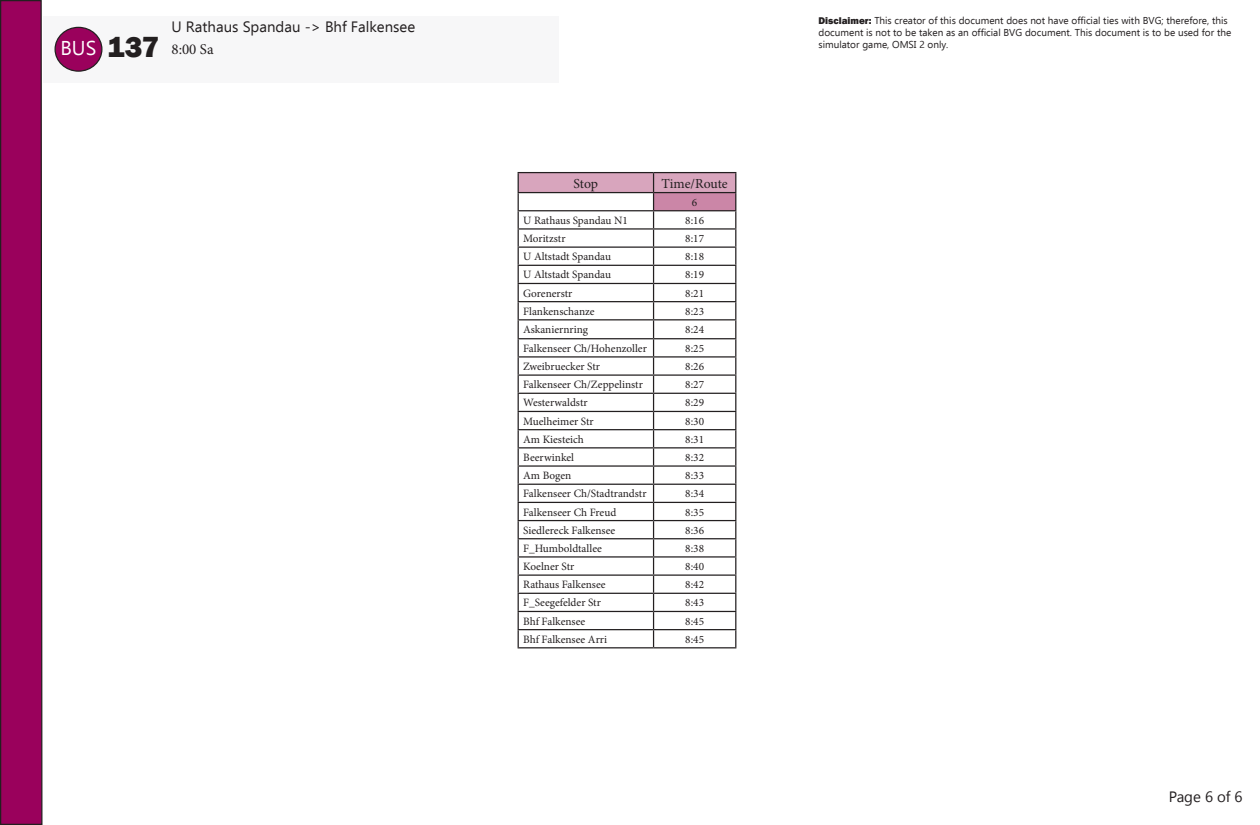
<style>
.page{position:relative;width:1260px;height:825px;background:#fff}
.page>*{position:absolute;margin:0;border:0;box-sizing:border-box;transform-origin:0 0}
.t1{font:800 30px "Franklin Gothic";color:#231f20}
.t2{font:20px "Ebrima";color:#fff}
.t3{font:15px "Ebrima";color:#231f20}
.t4{font:15px "Segoe UI Historic";letter-spacing:-.01em;color:#231f20}
.t5{font:15px "Minion Pro";color:#231f20}
.t6{font:13.75px "Minion Pro";letter-spacing:-.01em;color:#231f20}
.t7{font:11.25px "Minion Pro";color:#231f20}
.t8{font:10px/12px "Ebrima";color:#231f20}
.s1{font-family:"Franklin Gothic";font-weight:800}
</style>
<div class="page">
<div style="left:43px;top:16px;width:516px;height:67px;background:#f7f7f8"></div>
<svg style="left:0;top:0;width:43px;height:825px;background:#94075b"></svg>
<div style="left:55px;top:27px;width:47px;height:44px;background:#9a015c;border-radius:50%"></div>
<div style="left:55px;top:27px;width:48px;height:45px;border:1px solid #231f20;border-radius:50%"></div>
<hr style="left:518px;top:172px;width:136px;height:1px;background:#231f20">
<hr style="left:654px;top:172px;width:82px;height:1px;background:#231f20">
<svg style="left:518px;top:173px;width:218px;height:474px"></svg>
<hr style="left:518px;top:647px;width:136px;height:1px;background:#231f20">
<hr style="left:654px;top:647px;width:82px;height:1px;background:#231f20">
<p class="t2" style="left:61px;top:33px;width:37px">BUS</p>
<p class="t1" style="left:107px;top:28px;width:54px">137</p>
<p class="t3" style="left:172px;top:16px;width:245px">U Rathaus Spandau -&gt; Bhf Falkensee</p>
<p class="t5" style="left:172px;top:39px;width:44px">8:00 Sa</p>
<p class="t6" style="left:574px;top:174px;width:26px">Stop</p>
<p class="t6" style="left:662px;top:174px;width:68px">Time/Route</p>
<p class="t7" style="left:692px;top:195px;width:7px">6</p>
<p class="t7" style="left:523px;top:213px;width:106px">U Rathaus Spandau N1</p>
<p class="t7" style="left:685px;top:213px;width:20px">8:16</p>
<p class="t7" style="left:523px;top:231px;width:44px">Moritzstr</p>
<p class="t7" style="left:685px;top:231px;width:20px">8:17</p>
<p class="t7" style="left:523px;top:249px;width:89px">U Altstadt Spandau</p>
<p class="t7" style="left:685px;top:249px;width:20px">8:18</p>
<p class="t7" style="left:523px;top:267px;width:89px">U Altstadt Spandau</p>
<p class="t7" style="left:685px;top:267px;width:20px">8:19</p>
<p class="t7" style="left:523px;top:286px;width:51px">Gorenerstr</p>
<p class="t7" style="left:685px;top:286px;width:20px">8:21</p>
<p class="t7" style="left:523px;top:304px;width:73px">Flankenschanze</p>
<p class="t7" style="left:685px;top:304px;width:20px">8:23</p>
<p class="t7" style="left:523px;top:322px;width:67px">Askaniernring</p>
<p class="t7" style="left:685px;top:322px;width:20px">8:24</p>
<p class="t7" style="left:523px;top:341px;width:125px">Falkenseer Ch/Hohenzoller</p>
<p class="t7" style="left:685px;top:341px;width:20px">8:25</p>
<p class="t7" style="left:523px;top:359px;width:78px">Zweibruecker Str</p>
<p class="t7" style="left:685px;top:359px;width:20px">8:26</p>
<p class="t7" style="left:523px;top:377px;width:121px">Falkenseer Ch/Zeppelinstr</p>
<p class="t7" style="left:685px;top:377px;width:20px">8:27</p>
<p class="t7" style="left:523px;top:395px;width:66px">Westerwaldstr</p>
<p class="t7" style="left:685px;top:395px;width:20px">8:29</p>
<p class="t7" style="left:523px;top:414px;width:72px">Muelheimer Str</p>
<p class="t7" style="left:685px;top:414px;width:20px">8:30</p>
<p class="t7" style="left:523px;top:432px;width:62px">Am Kiesteich</p>
<p class="t7" style="left:685px;top:432px;width:20px">8:31</p>
<p class="t7" style="left:523px;top:450px;width:52px">Beerwinkel</p>
<p class="t7" style="left:685px;top:450px;width:20px">8:32</p>
<p class="t7" style="left:523px;top:468px;width:50px">Am Bogen</p>
<p class="t7" style="left:685px;top:468px;width:20px">8:33</p>
<p class="t7" style="left:523px;top:486px;width:125px">Falkenseer Ch/Stadtrandstr</p>
<p class="t7" style="left:685px;top:486px;width:20px">8:34</p>
<p class="t7" style="left:523px;top:504px;width:95px">Falkenseer Ch Freud</p>
<p class="t7" style="left:685px;top:504px;width:20px">8:35</p>
<p class="t7" style="left:523px;top:523px;width:94px">Siedlereck Falkensee</p>
<p class="t7" style="left:685px;top:523px;width:20px">8:36</p>
<p class="t7" style="left:523px;top:541px;width:80px">F_Humboldtallee</p>
<p class="t7" style="left:685px;top:541px;width:20px">8:38</p>
<p class="t7" style="left:523px;top:559px;width:53px">Koelner Str</p>
<p class="t7" style="left:685px;top:559px;width:20px">8:40</p>
<p class="t7" style="left:523px;top:577px;width:84px">Rathaus Falkensee</p>
<p class="t7" style="left:685px;top:577px;width:20px">8:42</p>
<p class="t7" style="left:523px;top:595px;width:79px">F_Seegefelder Str</p>
<p class="t7" style="left:685px;top:595px;width:20px">8:43</p>
<p class="t7" style="left:523px;top:614px;width:64px">Bhf Falkensee</p>
<p class="t7" style="left:685px;top:614px;width:20px">8:45</p>
<p class="t7" style="left:523px;top:632px;width:86px">Bhf Falkensee Arri</p>
<p class="t7" style="left:685px;top:632px;width:20px">8:45</p>
<p class="t8" style="left:818px;top:14px;width:414px"><span class="s1">Disclaimer:</span> This creator of this document does not have official ties with BVG; therefore, this document is not to be taken as an official BVG document. This document is to be used for the simulator game, OMSI 2 only.</p>
<p class="t4" style="left:1169px;top:788px;width:75px">Page 6 of 6</p>
</div>
